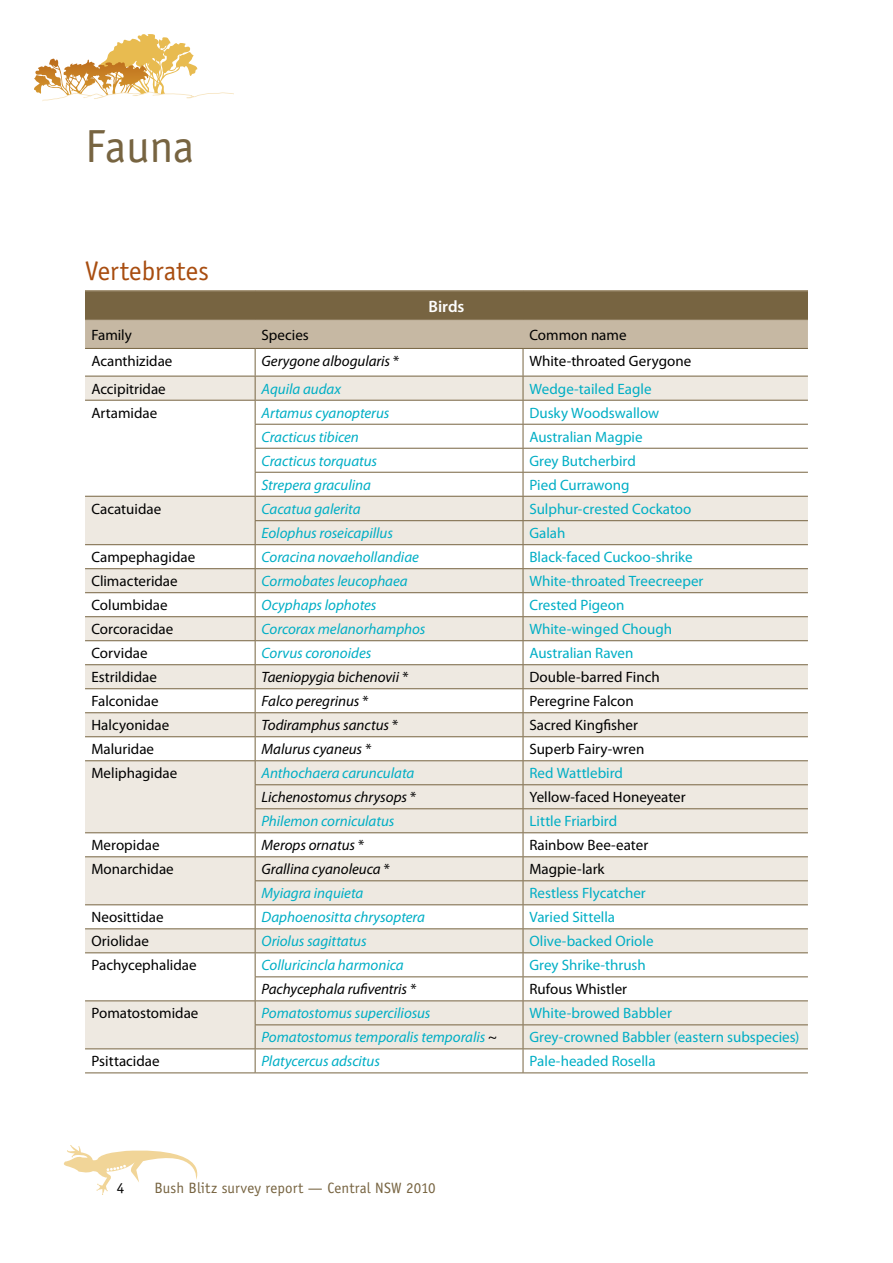
<style>
.page{position:relative;width:893px;height:1263px;background:#fff}
.page>*{position:absolute;margin:0;border:0;box-sizing:border-box;transform-origin:0 0}
.t1{font:46.5px "Officina Sans";color:#776441}
.t2{font:27px "Officina Sans";color:#a84d10}
.t3{font:600 16.5px "Myriad Pro";color:#fff}
.t4{font:italic 15px "Myriad Pro";letter-spacing:-.005em;color:#00aec5}
.t5{font:15px "Myriad Pro";color:#000}
.t6{font:15px "Myriad Pro";color:#00aec5}
.t7{font:italic 15px "Myriad Pro";color:#000}
.t8{font:15px "Officina Sans";letter-spacing:.005em;color:#776441}
.t9{font:15px "Officina Sans";color:#000}
.s1{font-style:normal}
.s2{font-style:normal;color:#000}
</style>
<div class="page">
<svg style="left:34px;top:34px;width:200px;height:67px"></svg>
<svg style="left:63px;top:1145px;width:135px;height:50px"></svg>
<div style="left:85px;top:291px;width:723px;height:29px;background:#776441"></div>
<hr style="left:85px;top:290px;width:170px;height:1px;background:#b8a990">
<hr style="left:255px;top:290px;width:268px;height:1px;background:#b8a990">
<hr style="left:523px;top:290px;width:285px;height:1px;background:#b8a990">
<svg style="left:85px;top:320px;width:723px;height:752px"></svg>
<hr style="left:523px;top:1048px;width:285px;height:1px;background:#776441">
<hr style="left:85px;top:1072px;width:170px;height:1px;background:#776441">
<hr style="left:255px;top:1072px;width:268px;height:1px;background:#776441">
<hr style="left:523px;top:1072px;width:285px;height:1px;background:#776441">
<h1 class="t1" style="left:85px;top:120px;width:111px">Fauna</h1>
<h2 class="t2" style="left:85px;top:255px;width:125px">Vertebrates</h2>
<p class="t3" style="left:428px;top:296px;width:38px">Birds</p>
<p class="t5" style="left:91px;top:326px;width:42px">Family</p>
<p class="t5" style="left:262px;top:326px;width:49px">Species</p>
<p class="t5" style="left:529px;top:326px;width:99px">Common name</p>
<p class="t5" style="left:91px;top:352px;width:83px">Acanthizidae</p>
<p class="t7" style="left:262px;top:352px;width:139px">Gerygone albogularis <span class="s1">*</span></p>
<p class="t5" style="left:529px;top:352px;width:163px">White-throated Gerygone</p>
<p class="t5" style="left:91px;top:379px;width:76px">Accipitridae</p>
<p class="t4" style="left:262px;top:379px;width:81px">Aquila audax</p>
<p class="t6" style="left:529px;top:379px;width:124px">Wedge-tailed Eagle</p>
<p class="t5" style="left:91px;top:404px;width:67px">Artamidae</p>
<p class="t4" style="left:262px;top:403px;width:129px">Artamus cyanopterus</p>
<p class="t6" style="left:529px;top:404px;width:131px">Dusky Woodswallow</p>
<p class="t4" style="left:262px;top:427px;width:99px">Cracticus tibicen</p>
<p class="t6" style="left:529px;top:428px;width:115px">Australian Magpie</p>
<p class="t4" style="left:262px;top:451px;width:117px">Cracticus torquatus</p>
<p class="t6" style="left:529px;top:452px;width:108px">Grey Butcherbird</p>
<p class="t4" style="left:262px;top:475px;width:111px">Strepera graculina</p>
<p class="t6" style="left:529px;top:476px;width:102px">Pied Currawong</p>
<p class="t5" style="left:91px;top:500px;width:71px">Cacatuidae</p>
<p class="t4" style="left:262px;top:499px;width:101px">Cacatua galerita</p>
<p class="t6" style="left:529px;top:500px;width:163px">Sulphur-crested Cockatoo</p>
<p class="t4" style="left:262px;top:524px;width:133px">Eolophus roseicapillus</p>
<p class="t6" style="left:529px;top:524px;width:38px">Galah</p>
<p class="t5" style="left:91px;top:548px;width:105px">Campephagidae</p>
<p class="t4" style="left:262px;top:548px;width:159px">Coracina novaehollandiae</p>
<p class="t6" style="left:529px;top:548px;width:165px">Black-faced Cuckoo-shrike</p>
<p class="t5" style="left:91px;top:572px;width:88px">Climacteridae</p>
<p class="t4" style="left:262px;top:572px;width:148px">Cormobates leucophaea</p>
<p class="t6" style="left:529px;top:572px;width:176px">White-throated Treecreeper</p>
<p class="t5" style="left:91px;top:596px;width:78px">Columbidae</p>
<p class="t4" style="left:262px;top:596px;width:117px">Ocyphaps lophotes</p>
<p class="t6" style="left:529px;top:596px;width:97px">Crested Pigeon</p>
<p class="t5" style="left:91px;top:620px;width:83px">Corcoracidae</p>
<p class="t4" style="left:262px;top:620px;width:166px">Corcorax melanorhamphos</p>
<p class="t6" style="left:529px;top:620px;width:144px">White-winged Chough</p>
<p class="t5" style="left:91px;top:644px;width:58px">Corvidae</p>
<p class="t4" style="left:262px;top:644px;width:111px">Corvus coronoides</p>
<p class="t6" style="left:529px;top:644px;width:105px">Australian Raven</p>
<p class="t5" style="left:91px;top:668px;width:67px">Estrildidae</p>
<p class="t7" style="left:262px;top:668px;width:149px">Taeniopygia bichenovii <span class="s1">*</span></p>
<p class="t5" style="left:529px;top:668px;width:132px">Double-barred Finch</p>
<p class="t5" style="left:91px;top:692px;width:69px">Falconidae</p>
<p class="t7" style="left:262px;top:692px;width:109px">Falco peregrinus <span class="s1">*</span></p>
<p class="t5" style="left:529px;top:692px;width:106px">Peregrine Falcon</p>
<p class="t5" style="left:91px;top:716px;width:79px">Halcyonidae</p>
<p class="t7" style="left:262px;top:716px;width:138px">Todiramphus sanctus <span class="s1">*</span></p>
<p class="t5" style="left:529px;top:716px;width:110px">Sacred Kingfisher</p>
<p class="t5" style="left:91px;top:740px;width:64px">Maluridae</p>
<p class="t7" style="left:262px;top:740px;width:112px">Malurus cyaneus <span class="s1">*</span></p>
<p class="t5" style="left:529px;top:740px;width:116px">Superb Fairy-wren</p>
<p class="t5" style="left:91px;top:764px;width:87px">Meliphagidae</p>
<p class="t4" style="left:262px;top:764px;width:154px">Anthochaera carunculata</p>
<p class="t6" style="left:529px;top:764px;width:95px">Red Wattlebird</p>
<p class="t7" style="left:262px;top:788px;width:156px">Lichenostomus chrysops <span class="s1">*</span></p>
<p class="t5" style="left:529px;top:788px;width:158px">Yellow-faced Honeyeater</p>
<p class="t4" style="left:262px;top:812px;width:134px">Philemon corniculatus</p>
<p class="t6" style="left:529px;top:812px;width:89px">Little Friarbird</p>
<p class="t5" style="left:91px;top:836px;width:70px">Meropidae</p>
<p class="t7" style="left:262px;top:836px;width:104px">Merops ornatus <span class="s1">*</span></p>
<p class="t5" style="left:529px;top:836px;width:120px">Rainbow Bee-eater</p>
<p class="t5" style="left:91px;top:860px;width:84px">Monarchidae</p>
<p class="t7" style="left:262px;top:860px;width:130px">Grallina cyanoleuca <span class="s1">*</span></p>
<p class="t5" style="left:529px;top:860px;width:77px">Magpie-lark</p>
<p class="t4" style="left:262px;top:884px;width:103px">Myiagra inquieta</p>
<p class="t6" style="left:529px;top:884px;width:118px">Restless Flycatcher</p>
<p class="t5" style="left:91px;top:908px;width:74px">Neosittidae</p>
<p class="t4" style="left:262px;top:908px;width:165px">Daphoenositta chrysoptera</p>
<p class="t6" style="left:529px;top:908px;width:87px">Varied Sittella</p>
<p class="t5" style="left:91px;top:932px;width:59px">Oriolidae</p>
<p class="t4" style="left:262px;top:932px;width:107px">Oriolus sagittatus</p>
<p class="t6" style="left:529px;top:932px;width:126px">Olive-backed Oriole</p>
<p class="t5" style="left:91px;top:956px;width:107px">Pachycephalidae</p>
<p class="t4" style="left:262px;top:956px;width:144px">Colluricincla harmonica</p>
<p class="t6" style="left:529px;top:956px;width:118px">Grey Shrike-thrush</p>
<p class="t7" style="left:262px;top:980px;width:156px">Pachycephala rufiventris <span class="s1">*</span></p>
<p class="t5" style="left:529px;top:980px;width:99px">Rufous Whistler</p>
<p class="t5" style="left:91px;top:1004px;width:109px">Pomatostomidae</p>
<p class="t4" style="left:262px;top:1004px;width:170px">Pomatostomus superciliosus</p>
<p class="t6" style="left:529px;top:1004px;width:144px">White-browed Babbler</p>
<p class="t4" style="left:262px;top:1028px;width:237px">Pomatostomus temporalis temporalis <span class="s2">~</span></p>
<p class="t6" style="left:529px;top:1028px;width:271px">Grey-crowned Babbler (eastern subspecies)</p>
<p class="t5" style="left:91px;top:1052px;width:70px">Psittacidae</p>
<p class="t4" style="left:262px;top:1052px;width:120px">Platycercus adscitus</p>
<p class="t6" style="left:529px;top:1052px;width:128px">Pale-headed Rosella</p>
<p class="t9" style="left:117px;top:1179px;width:9px">4</p>
<p class="t8" style="left:154px;top:1179px;width:283px">Bush Blitz survey report — Central NSW 2010</p>
</div>
